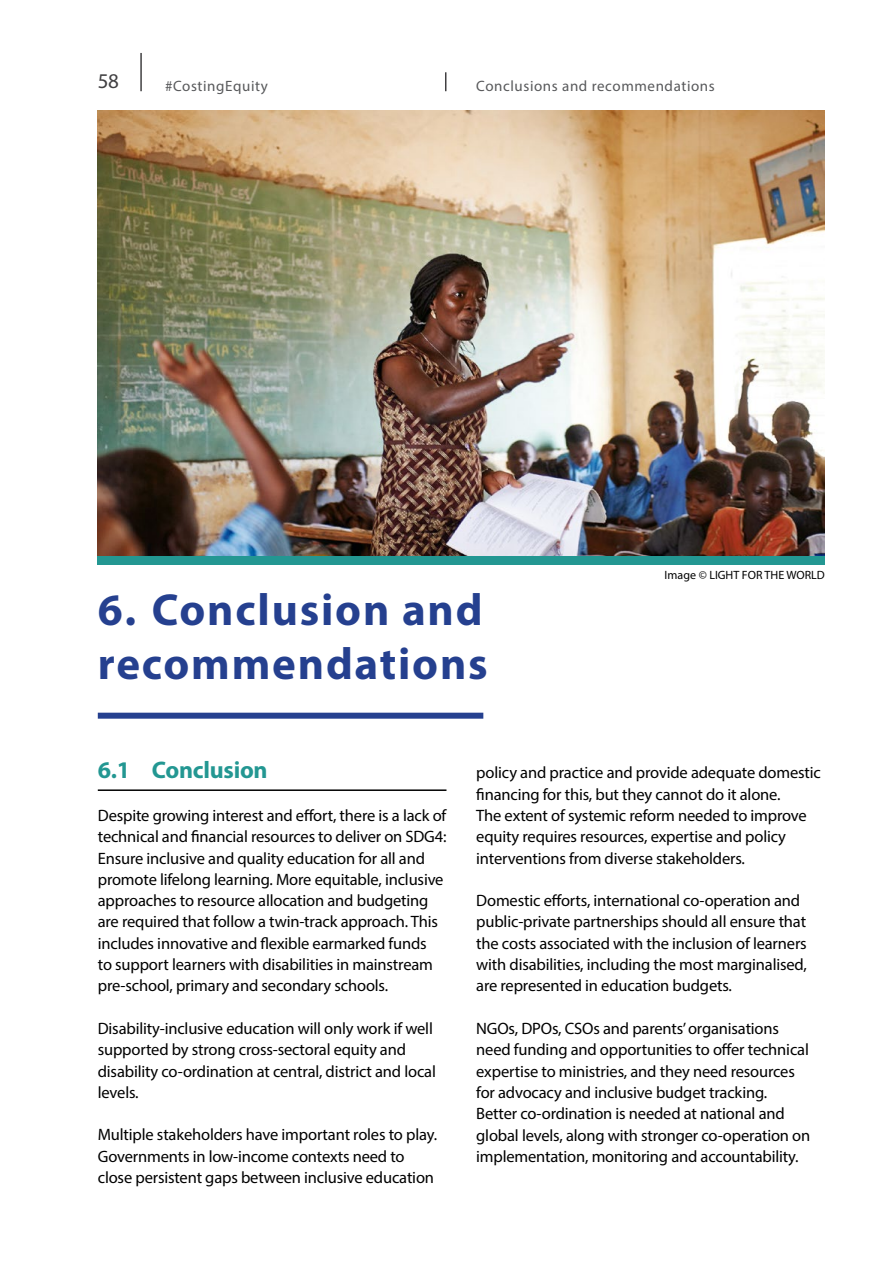
<style>
.page{position:relative;width:893px;height:1263px;background:#fff}
.page>*{position:absolute;margin:0;border:0;box-sizing:border-box;transform-origin:0 0}
.HEADER_1{font:700 45px/54px "Myriad Pro";letter-spacing:.04em;color:#25408f}
.HEADER_2{font:700 24px "Myriad Pro";letter-spacing:-.01em;color:#239792}
.t1{font:21px "Myriad Pro";color:#414042}
.BODY_TEXT{font:16.5px/21.3px "Myriad Pro";letter-spacing:-.01em;color:#000}
.t2{font:15px "Myriad Pro";letter-spacing:.04em;color:#58595b}
.IMAGE_CAPTION{font:12px "Myriad Pro";color:#000}
</style>
<div class="page">
<hr style="left:140px;top:53px;width:2px;height:38px;background:#414042">
<svg style="left:445px;top:72px;width:1px;height:19px"></svg>
<img style="left:98px;top:111px;width:727px;height:445px">
<div style="left:98px;top:713px;width:385px;height:6px;background:#25408f"></div>
<hr style="left:98px;top:789px;width:348px;height:2px;background:#000">
<div style="left:98px;top:556px;width:727px;height:8px;background:#239792"></div>
<p class="t1" style="left:98px;top:68px;width:23px">58</p>
<p class="t2" style="left:165px;top:77px;width:104px">#CostingEquity</p>
<p class="t2" style="left:476px;top:77px;width:240px">Conclusions and recommendations</p>
<p class="IMAGE_CAPTION" style="left:665px;top:568px;width:162px">Image © LIGHT FOR THE WORLD</p>
<h1 class="HEADER_1" style="left:98px;top:581px;width:391px">6. Conclusion and recommendations</h1>
<h2 class="HEADER_2" style="left:98px;top:754px;width:171px">6.1 Conclusion</h2>
<p class="BODY_TEXT" style="left:98px;top:804px;width:350px">Despite growing interest and effort, there is a lack of technical and financial resources to deliver on SDG4:<br>Ensure inclusive and quality education for all and promote lifelong learning. More equitable, inclusive approaches to resource allocation and budgeting are required that follow a twin-track approach. This includes innovative and flexible earmarked funds<br>to support learners with disabilities in mainstream pre-school, primary and secondary schools.</p>
<p class="BODY_TEXT" style="left:98px;top:1017px;width:340px">Disability-inclusive education will only work if well supported by strong cross-sectoral equity and disability co-ordination at central, district and local levels.</p>
<p class="BODY_TEXT" style="left:98px;top:1124px;width:341px">Multiple stakeholders have important roles to play.<br>Governments in low-income contexts need to close persistent gaps between inclusive education</p>
<p class="BODY_TEXT" style="left:476px;top:762px;width:346px">policy and practice and provide adequate domestic financing for this, but they cannot do it alone.<br>The extent of systemic reform needed to improve equity requires resources, expertise and policy interventions from diverse stakeholders.</p>
<p class="BODY_TEXT" style="left:476px;top:890px;width:332px">Domestic efforts, international co-operation and public-private partnerships should all ensure that the costs associated with the inclusion of learners with disabilities, including the most marginalised, are represented in education budgets.</p>
<p class="BODY_TEXT" style="left:476px;top:1017px;width:336px">NGOs, DPOs, CSOs and parents’ organisations need funding and opportunities to offer technical expertise to ministries, and they need resources for advocacy and inclusive budget tracking.<br>Better co-ordination is needed at national and global levels, along with stronger co-operation on implementation, monitoring and accountability.</p>
</div>
